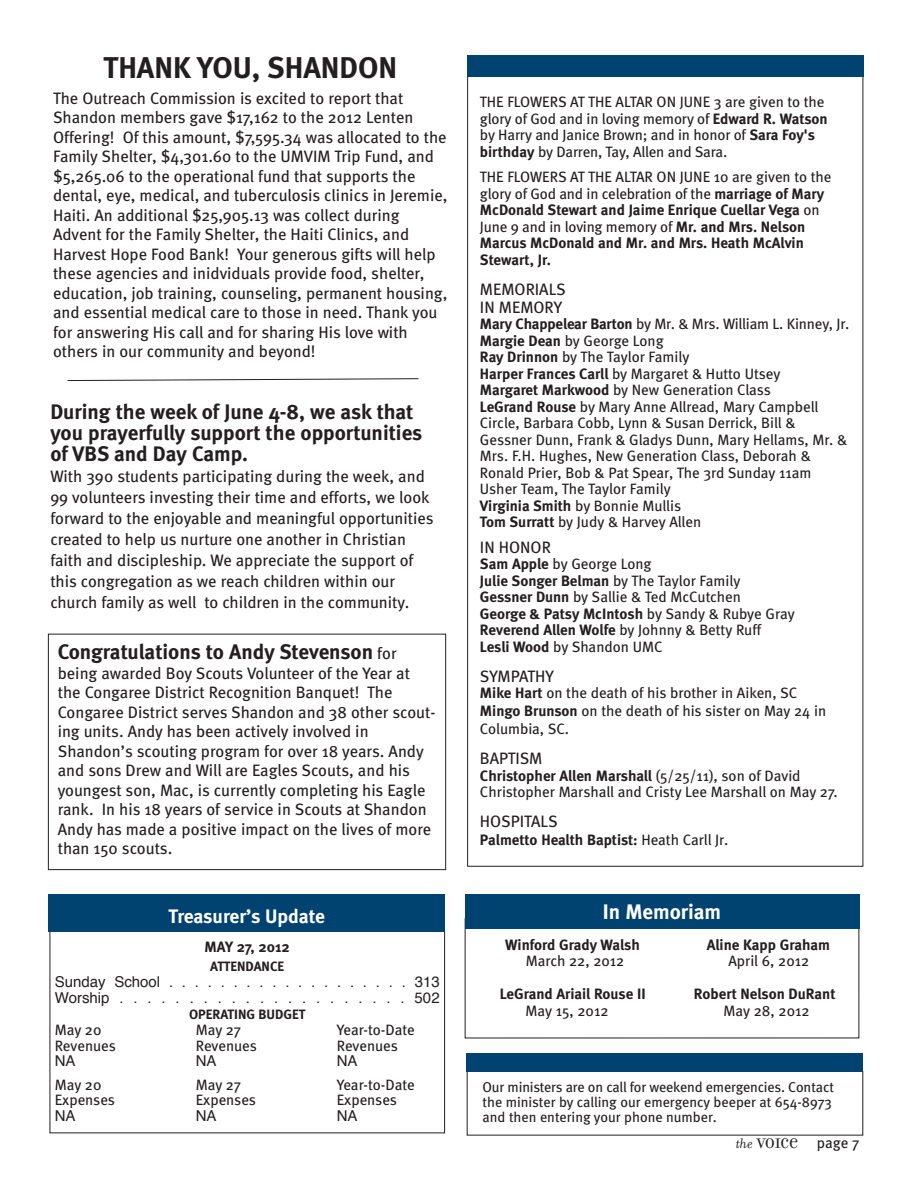
<style>
.page{position:relative;width:918px;height:1188px;background:#fff}
.page>*{position:absolute;margin:0;border:0;box-sizing:border-box;transform-origin:0 0}
.t1{font:700 30px "Meta";color:#231f20}
.t2{font:700 21px/21px "Meta";color:#231f20}
.t3{font:700 21px "Meta";color:#fff}
.t4{font:700 19.5px "Meta";letter-spacing:-.005em;color:#fff}
.t5{font:16.5px/19.5px "Meta";color:#231f20}
.t6{font:15px/16.5px "Meta";color:#231f20}
.t7{font:700 15px/16.5px "Meta";color:#231f20}
.t8{font:15px/15.8px "Helvetica";color:#231f20}
.t9{font:15px "Filosofia Unicase";letter-spacing:-.015em;color:#231f20}
.t10{font:14.25px/15px "Meta";color:#231f20}
.t11{font:700 13.5px "Meta";color:#231f20}
.s1{font-weight:400;font-size:16.5px}
.s2{font-weight:700}
.s3{font-weight:400}
.s4{font-family:"Filosofia";font-style:italic}
.s5{font-family:"Meta"}
</style>
<div class="page">
<div style="left:468px;top:55px;width:396px;height:22px;background:#004270"></div>
<div style="left:48px;top:894px;width:397px;height:38px;background:#004270"></div>
<div style="left:465px;top:894px;width:394px;height:35px;background:#004270"></div>
<div style="left:467px;top:1053px;width:396px;height:19px;background:#004270"></div>
<svg style="left:67px;top:378px;width:352px;height:3px"></svg>
<div style="left:48px;top:634px;width:398px;height:236px;border:1px solid #231f20"></div>
<h1 class="t1" style="left:104px;top:50px;width:295px">THANK YOU, SHANDON</h1>
<p class="t5" style="left:53px;top:90px;width:396px">The Outreach Commission is excited to report that Shandon members gave $17,162 to the 2012 Lenten Offering! Of this amount, $7,595.34 was allocated to the Family Shelter, $4,301.60 to the UMVIM Trip Fund, and $5,265.06 to the operational fund that supports the dental, eye, medical, and tuberculosis clinics in Jeremie, Haiti. An additional $25,905.13 was collect during Advent for the Family Shelter, the Haiti Clinics, and Harvest Hope Food Bank! Your generous gifts will help these agencies and inidviduals provide food, shelter, education, job training, counseling, permanent housing, and essential medical care to those in need. Thank you for answering His call and for sharing His love with others in our community and beyond!</p>
<p class="t2" style="left:50px;top:401px;width:373px">During the week of June 4-8, we ask that you prayerfully support the opportunities of VBS and Day Camp.</p>
<p class="t5" style="left:50px;top:467px;width:385px;line-height:21px">With 390 students participating during the week, and 99 volunteers investing their time and efforts, we look forward to the enjoyable and meaningful opportunities created to help us nurture one another in Christian faith and discipleship. We appreciate the support of this congregation as we reach children within our church family as well to children in the community.</p>
<p class="t2" style="left:58px;top:641px;width:340px">Congratulations to Andy Stevenson <span class="s1">for</span></p>
<p class="t5" style="left:58px;top:665px;width:379px">being awarded Boy Scouts Volunteer of the Year at the Congaree District Recognition Banquet! The Congaree District serves Shandon and 38 other scout&shy;ing units. Andy has been actively involved in Shandon’s scouting program for over 18 years. Andy and sons Drew and Will are Eagles Scouts, and his youngest son, Mac, is currently completing his Eagle rank. In his 18 years of service in Scouts at Shandon Andy has made a positive impact on the lives of more than 150 scouts.</p>
<p class="t6" style="left:480px;top:96px;width:349px">THE FLOWERS AT THE ALTAR ON JUNE 3 are given to the glory of God and in loving memory of <span class="s2">Edward R. Watson </span>by Harry and Janice Brown; and in honor of <span class="s2">Sara Foy's birthday</span> by Darren, Tay, Allen and Sara.</p>
<p class="t7" style="left:480px;top:169px;width:353px"><span class="s3">THE FLOWERS AT THE ALTAR ON JUNE 10 are given to the glory of God and in celebration of the</span> marriage of Mary McDonald Stewart and Jaime Enrique Cuellar Vega <span class="s3">on June 9 and in loving memory of</span> Mr. and Mrs. Nelson Marcus McDonald and Mr. and Mrs. Heath McAlvin Stewart, Jr.</p>
<p class="t5" style="left:480px;top:282px;width:87px;line-height:18px">MEMORIALS<br>IN MEMORY</p>
<p class="t6" style="left:480px;top:318px;width:371px"><span class="s2">Mary Chappelear Barton</span> by Mr. &amp; Mrs. William L. Kinney, Jr.<br><span class="s2">Margie Dean</span> by George Long<br><span class="s2">Ray Drinnon</span> by The Taylor Family<br><span class="s2">Harper Frances Carll</span> by Margaret &amp; Hutto Utsey<br><span class="s2">Margaret Markwood</span> by New Generation Class<br><span class="s2">LeGrand Rouse</span> by Mary Anne Allread, Mary Campbell Circle, Barbara Cobb, Lynn &amp; Susan Derrick, Bill &amp; Gessner Dunn, Frank &amp; Gladys Dunn, Mary Hellams, Mr. &amp; Mrs. F.H. Hughes, New Generation Class, Deborah &amp; Ronald Prier, Bob &amp; Pat Spear, The 3rd Sunday 11am Usher Team, The Taylor Family<br><span class="s2">Virginia Smith</span> by Bonnie Mullis<br><span class="s2">Tom Surratt</span> by Judy &amp; Harvey Allen</p>
<p class="t5" style="left:480px;top:539px;width:72px">IN HONOR</p>
<p class="t6" style="left:480px;top:558px;width:316px"><span class="s2">Sam Apple</span> by George Long<br><span class="s2">Julie Songer Belman</span> by The Taylor Family <span class="s2">Gessner Dunn</span> by Sallie &amp; Ted McCutchen<br><span class="s2">George &amp; Patsy McIntosh</span> by Sandy &amp; Rubye Gray <span class="s2">Reverend Allen Wolfe</span> by Johnny &amp; Betty Ruff <span class="s2">Lesli Wood</span> by Shandon UMC</p>
<p class="t5" style="left:480px;top:668px;width:75px">SYMPATHY</p>
<p class="t6" style="left:480px;top:686px;width:348px;line-height:18px"><span class="s2">Mike Hart</span> on the death of his brother in Aiken, SC<br><span class="s2">Mingo Brunson</span> on the death of his sister on May 24 in<br>Columbia, SC.</p>
<p class="t5" style="left:480px;top:751px;width:64px">BAPTISM</p>
<p class="t6" style="left:480px;top:769px;width:359px"><span class="s2">Christopher Allen Marshall</span> (5/25/11), son of David<br>Christopher Marshall and Cristy Lee Marshall on May 27.</p>
<p class="t5" style="left:480px;top:814px;width:79px">HOSPITALS</p>
<p class="t7" style="left:480px;top:832px;width:250px">Palmetto Health Baptist: <span class="s3">Heath Carll Jr.</span></p>
<p class="t4" style="left:169px;top:904px;width:158px">Treasurer’s Update</p>
<p class="t3" style="left:603px;top:900px;width:120px">In Memoriam</p>
<p class="t7" style="left:205px;top:938px;width:87px">MAY 27, 2012</p>
<p class="t11" style="left:210px;top:958px;width:75px">ATTENDANCE</p>
<p class="t8" style="left:55px;top:975px;width:386px">SundaySchool...................313<br>Worship.....................502</p>
<p class="t11" style="left:189px;top:1006px;width:118px">OPERATING BUDGET</p>
<p class="t6" style="left:55px;top:1023px;width:48px">May 20</p>
<p class="t6" style="left:196px;top:1023px;width:47px">May 27</p>
<p class="t6" style="left:337px;top:1023px;width:79px">Year-to-Date</p>
<p class="t6" style="left:55px;top:1039px;width:63px">Revenues</p>
<p class="t6" style="left:196px;top:1039px;width:63px">Revenues</p>
<p class="t6" style="left:337px;top:1039px;width:63px">Revenues</p>
<p class="t8" style="left:55px;top:1054px;width:22px">NA</p>
<p class="t8" style="left:196px;top:1054px;width:22px">NA</p>
<p class="t8" style="left:337px;top:1054px;width:22px">NA</p>
<p class="t6" style="left:55px;top:1078px;width:48px">May 20</p>
<p class="t6" style="left:196px;top:1078px;width:47px">May 27</p>
<p class="t6" style="left:337px;top:1078px;width:79px">Year-to-Date</p>
<p class="t6" style="left:55px;top:1093px;width:62px">Expenses</p>
<p class="t6" style="left:196px;top:1093px;width:62px">Expenses</p>
<p class="t6" style="left:337px;top:1093px;width:62px">Expenses</p>
<p class="t8" style="left:55px;top:1109px;width:22px">NA</p>
<p class="t8" style="left:196px;top:1109px;width:22px">NA</p>
<p class="t8" style="left:337px;top:1109px;width:22px">NA</p>
<p class="t7" style="left:505px;top:936px;width:136px">Winford Grady Walsh</p>
<p class="t7" style="left:707px;top:936px;width:125px">Aline Kapp Graham</p>
<p class="t6" style="left:526px;top:954px;width:100px">March 22, 2012</p>
<p class="t6" style="left:728px;top:954px;width:82px">April 6, 2012</p>
<p class="t7" style="left:500px;top:985px;width:147px">LeGrand Ariail Rouse II</p>
<p class="t7" style="left:694px;top:985px;width:143px">Robert Nelson DuRant</p>
<p class="t6" style="left:526px;top:1004px;width:84px">May 15, 2012</p>
<p class="t6" style="left:724px;top:1004px;width:87px">May 28, 2012</p>
<p class="t10" style="left:483px;top:1081px;width:353px">Our ministers are on call for weekend emergencies. Contact the minister by calling our emergency beeper at 654-8973 and then entering your phone number.</p>
<p class="t9" style="left:736px;top:1134px;width:125px"><span class="s4">the</span> VOICE <span class="s5">page 7</span></p>
</div>
